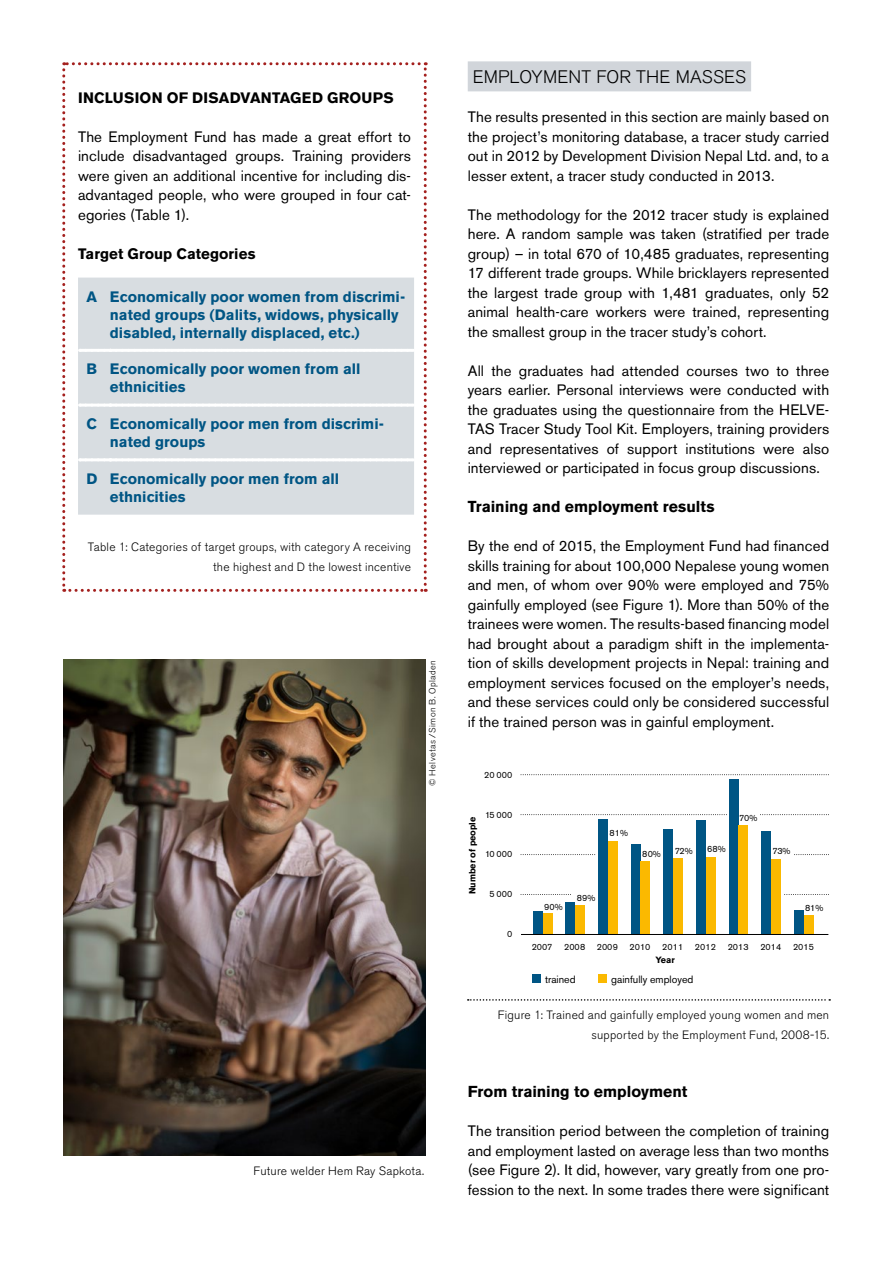
<style>
.page{position:relative;width:893px;height:1263px;background:#fff}
.page>*{position:absolute;margin:0;border:0;box-sizing:border-box;transform-origin:0 0}
.t1{font:300 18px "Akzidenz Grotesk BE";letter-spacing:.01em;color:#000}
.t2{font:700 15.75px "Akzidenz Grotesk BE";color:#000}
.t3{font:15px/19.5px "Akzidenz Grotesk BE";letter-spacing:.01em;color:#000;text-align:justify}
.t4{font:700 15px/18px "Akzidenz Grotesk BE";letter-spacing:.005em;color:#005584}
.t5{font:700 15px "Akzidenz Grotesk BE";letter-spacing:.015em;color:#000}
.t6{font:300 12px/19.5px "Akzidenz Grotesk BE";letter-spacing:.02em;color:#000;text-align:right}
.t7{font:10.5px "Akzidenz Grotesk BE";color:#000}
.t8{font:9px "Akzidenz Grotesk BE";color:#000}
.t9{font:300 9px "Akzidenz Grotesk BE";letter-spacing:.045em;color:#000}
.t10{font:700 9px "Akzidenz Grotesk BE";color:#000}
</style>
<div class="page">
<div style="left:532px;top:974px;width:9px;height:9px;background:#005584"></div>
<div style="left:598px;top:974px;width:9px;height:9px;background:#fbb900"></div>
<svg style="left:521px;top:774px;width:308px;height:1px"></svg>
<svg style="left:521px;top:814px;width:206px;height:1px"></svg>
<svg style="left:760px;top:814px;width:69px;height:1px"></svg>
<svg style="left:521px;top:854px;width:75px;height:1px"></svg>
<svg style="left:795px;top:854px;width:34px;height:1px"></svg>
<svg style="left:521px;top:894px;width:50px;height:1px"></svg>
<svg style="left:785px;top:894px;width:44px;height:1px"></svg>
<div style="left:533px;top:911px;width:10px;height:23px;background:#005584"></div>
<div style="left:543px;top:913px;width:9px;height:21px;background:#fbb900"></div>
<div style="left:565px;top:902px;width:10px;height:32px;background:#005584"></div>
<div style="left:575px;top:905px;width:10px;height:29px;background:#fbb900"></div>
<div style="left:598px;top:819px;width:10px;height:115px;background:#005584"></div>
<div style="left:608px;top:841px;width:10px;height:93px;background:#fbb900"></div>
<div style="left:631px;top:844px;width:9px;height:90px;background:#005584"></div>
<div style="left:640px;top:861px;width:10px;height:73px;background:#fbb900"></div>
<div style="left:663px;top:829px;width:10px;height:105px;background:#005584"></div>
<div style="left:673px;top:858px;width:10px;height:76px;background:#fbb900"></div>
<div style="left:696px;top:820px;width:10px;height:114px;background:#005584"></div>
<div style="left:706px;top:857px;width:9px;height:77px;background:#fbb900"></div>
<div style="left:729px;top:779px;width:9px;height:155px;background:#005584"></div>
<div style="left:738px;top:825px;width:10px;height:109px;background:#fbb900"></div>
<div style="left:761px;top:830px;width:10px;height:104px;background:#005584"></div>
<div style="left:771px;top:859px;width:10px;height:75px;background:#fbb900"></div>
<div style="left:794px;top:910px;width:10px;height:24px;background:#005584"></div>
<div style="left:804px;top:915px;width:9px;height:19px;background:#fbb900"></div>
<hr style="left:521px;top:934px;width:307px;height:1px;background:#000">
<div style="left:468px;top:61px;width:283px;height:30px;background:#d1d5da"></div>
<svg style="left:62px;top:62px;width:365px;height:530px"></svg>
<img style="left:64px;top:659px;width:361px;height:497px">
<svg style="left:468px;top:999px;width:362px;height:2px"></svg>
<p class="t5" style="left:78px;top:89px;width:317px">INCLUSION OF DISADVANTAGED GROUPS</p>
<p class="t3" style="left:78px;top:127px;width:334px">The Employment Fund has made a great effort to include disadvantaged groups. Training providers were given an additional incentive for including dis&shy;advantaged people, who were grouped in four cat&shy;egories (Table 1).</p>
<p class="t5" style="left:78px;top:245px;width:179px">Target Group Categories</p>
<p class="t4" style="left:110px;top:287px;width:297px;text-indent:-23px">A Economically poor women from discrimi&shy;nated groups (Dalits, widows, physically disabled, internally displaced, etc.)</p>
<p class="t4" style="left:110px;top:360px;width:252px;text-indent:-23px">B Economically poor women from all ethnicities</p>
<p class="t4" style="left:110px;top:415px;width:276px;text-indent:-23px">C Economically poor men from discrimi&shy;nated groups</p>
<p class="t4" style="left:110px;top:470px;width:231px;text-indent:-23px">D Economically poor men from all ethnicities</p>
<p class="t6" style="left:88px;top:538px;width:324px">Table 1: Categories of target groups, with category A receiving the highest and D the lowest incentive</p>
<p class="t9" style="left:427px;top:786px;width:128px;rotate:-90deg">© Helvetas / Simon B. Opladen</p>
<p class="t6" style="left:254px;top:1162px;width:172px">Future welder Hem Ray Sapkota.</p>
<p class="t1" style="left:473px;top:67px;width:275px">EMPLOYMENT FOR THE MASSES</p>
<p class="t3" style="left:468px;top:107px;width:363px">The results presented in this section are mainly based on the project’s monitoring database, a tracer study carried out in 2012 by Development Division Nepal Ltd. and, to a lesser extent, a tracer study conducted in 2013.</p>
<p class="t3" style="left:468px;top:205px;width:363px">The methodology for the 2012 tracer study is explained here. A random sample was taken (stratified per trade group) – in total 670 of 10,485 graduates, representing 17 different trade groups. While bricklayers represented the largest trade group with 1,481 graduates, only 52 animal health-care workers were trained, representing the smallest group in the tracer study’s cohort.</p>
<p class="t3" style="left:468px;top:361px;width:363px">All the graduates had attended courses two to three years earlier. Personal interviews were conducted with the graduates using the questionnaire from the HELVE-TAS Tracer Study Tool Kit. Employers, training providers and representatives of support institutions were also interviewed or participated in focus group discussions.</p>
<p class="t2" style="left:468px;top:498px;width:248px">Training and employment results</p>
<p class="t3" style="left:468px;top:536px;width:363px">By the end of 2015, the Employment Fund had financed skills training for about 100,000 Nepalese young women and men, of whom over 90% were employed and 75% gainfully employed (see Figure 1). More than 50% of the trainees were women. The results-based financing model had brought about a paradigm shift in the implementa&shy;tion of skills development projects in Nepal: training and employment services focused on the employer’s needs, and these services could only be considered successful if the trained person was in gainful employment.</p>
<p class="t8" style="left:484px;top:769px;width:30px">20 000</p>
<p class="t8" style="left:485px;top:809px;width:29px">15 000</p>
<p class="t8" style="left:485px;top:849px;width:29px">10 000</p>
<p class="t8" style="left:489px;top:889px;width:24px">5 000</p>
<p class="t8" style="left:507px;top:929px;width:7px">0</p>
<p class="t10" style="left:467px;top:894px;width:79px;rotate:-90deg">Number of people</p>
<p class="t8" style="left:609px;top:828px;width:20px">81%</p>
<p class="t8" style="left:642px;top:848px;width:20px">80%</p>
<p class="t8" style="left:675px;top:846px;width:20px">72%</p>
<p class="t8" style="left:707px;top:844px;width:20px">68%</p>
<p class="t8" style="left:739px;top:812px;width:20px">70%</p>
<p class="t8" style="left:544px;top:901px;width:20px">90%</p>
<p class="t8" style="left:577px;top:893px;width:20px">89%</p>
<p class="t8" style="left:772px;top:846px;width:20px">73%</p>
<p class="t8" style="left:805px;top:902px;width:20px">81%</p>
<p class="t8" style="left:532px;top:941px;width:22px">2007</p>
<p class="t8" style="left:564px;top:941px;width:23px">2008</p>
<p class="t8" style="left:597px;top:941px;width:23px">2009</p>
<p class="t8" style="left:630px;top:941px;width:22px">2010</p>
<p class="t8" style="left:662px;top:941px;width:22px">2011</p>
<p class="t8" style="left:695px;top:941px;width:22px">2012</p>
<p class="t8" style="left:728px;top:941px;width:22px">2013</p>
<p class="t8" style="left:760px;top:941px;width:22px">2014</p>
<p class="t8" style="left:793px;top:941px;width:22px">2015</p>
<p class="t10" style="left:656px;top:955px;width:21px">Year</p>
<p class="t7" style="left:545px;top:973px;width:32px">trained</p>
<p class="t7" style="left:611px;top:973px;width:84px">gainfully employed</p>
<p class="t6" style="left:498px;top:1006px;width:333px">Figure 1: Trained and gainfully employed young women and men supported by the Employment Fund, 2008-15.</p>
<p class="t2" style="left:468px;top:1083px;width:221px">From training to employment</p>
<p class="t3" style="left:468px;top:1121px;width:363px">The transition period between the completion of training and employment lasted on average less than two months (see Figure 2). It did, however, vary greatly from one pro&shy;fession to the next. In some trades there were significant</p>
</div>
